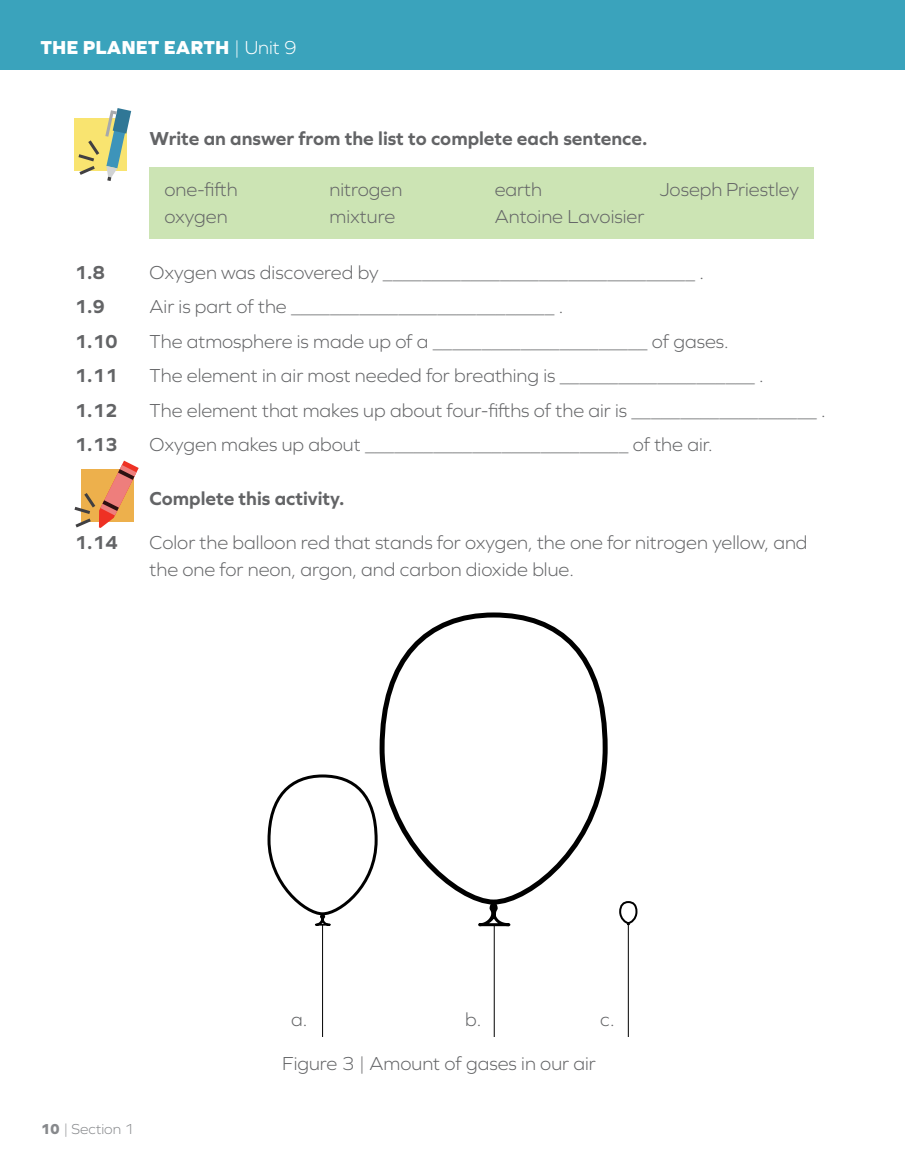
<style>
.page{position:relative;width:905px;height:1175px;background:#fff}
.page>*{position:absolute;margin:0;border:0;box-sizing:border-box;transform-origin:0 0}
.t1{font:300 19.5px/27px "Graphie";color:#636466}
.t2{font:700 19.5px "Graphie";color:#636466}
.t3{font:800 19.5px "Graphie";color:#fff}
.t4{font:300 15px "Graphie";color:#87898c}
.s1{font-weight:300}
.s2{font-weight:800}
</style>
<div class="page">
<div style="left:74px;top:118px;width:53px;height:53px;background:#f9e470"></div>
<svg style="left:105px;top:108px;width:26px;height:73px"></svg>
<svg style="left:78px;top:140px;width:21px;height:35px"></svg>
<div style="left:149px;top:167px;width:665px;height:71px;background:#cce4b4"></div>
<svg style="left:74px;top:460px;width:65px;height:68px"></svg>
<svg style="left:379px;top:612px;width:229px;height:290px"></svg>
<svg style="left:478px;top:901px;width:32px;height:25px"></svg>
<svg style="left:267px;top:774px;width:111px;height:151px"></svg>
<div style="left:619px;top:901px;width:18px;height:23px;border:2px solid #000;border-radius:50%"></div>
<hr style="left:493px;top:924px;width:1px;height:112px;background:#000">
<hr style="left:322px;top:924px;width:1px;height:112px;background:#000">
<hr style="left:627px;top:925px;width:1px;height:111px;background:#000">
<div style="left:0;top:0;width:904px;height:69px;background:#3aa3bc"></div>
<p class="t3" style="left:40px;top:36px;width:258px">THE PLANET EARTH <span class="s1">| Unit 9</span></p>
<p class="t2" style="left:149px;top:127px;width:499px">Write an answer from the list to complete each sentence.</p>
<p class="t1" style="left:164px;top:176px;width:75px">one-fifth</p>
<p class="t1" style="left:329px;top:176px;width:74px">nitrogen</p>
<p class="t1" style="left:494px;top:176px;width:49px">earth</p>
<p class="t1" style="left:659px;top:176px;width:141px">Joseph Priestley</p>
<p class="t1" style="left:164px;top:203px;width:65px">oxygen</p>
<p class="t1" style="left:329px;top:203px;width:67px">mixture</p>
<p class="t1" style="left:494px;top:203px;width:151px">Antoine Lavoisier</p>
<p class="t2" style="left:74px;top:261px;width:32px">1.8</p>
<p class="t1" style="left:149px;top:258px;width:556px">Oxygen was discovered by ________________________________ .</p>
<p class="t2" style="left:74px;top:295px;width:32px">1.9</p>
<p class="t1" style="left:149px;top:293px;width:415px">Air is part of the ___________________________ .</p>
<p class="t2" style="left:74px;top:330px;width:45px">1.10</p>
<p class="t1" style="left:149px;top:327px;width:580px">The atmosphere is made up of a ______________________ of gases.</p>
<p class="t2" style="left:74px;top:364px;width:45px">1.11</p>
<p class="t1" style="left:149px;top:362px;width:615px">The element in air most needed for breathing is ____________________ .</p>
<p class="t2" style="left:74px;top:399px;width:45px">1.12</p>
<p class="t1" style="left:149px;top:396px;width:677px">The element that makes up about four-fifths of the air is ___________________ .</p>
<p class="t2" style="left:74px;top:433px;width:45px">1.13</p>
<p class="t1" style="left:149px;top:431px;width:564px">Oxygen makes up about ___________________________ of the air.</p>
<p class="t2" style="left:149px;top:487px;width:196px">Complete this activity.</p>
<p class="t2" style="left:74px;top:531px;width:45px">1.14</p>
<p class="t1" style="left:149px;top:528px;width:659px">Color the balloon red that stands for oxygen, the one for nitrogen yellow, and the one for neon, argon, and carbon dioxide blue.</p>
<p class="t4" style="left:40px;top:1120px;width:95px"><span class="s2">10</span> | Section 1</p>
<p class="t1" style="left:291px;top:1005px;width:18px">a.</p>
<p class="t1" style="left:465px;top:1005px;width:18px">b.</p>
<p class="t1" style="left:600px;top:1005px;width:16px">c.</p>
<p class="t1" style="left:282px;top:1049px;width:315px">Figure 3 | Amount of gases in our air</p>
</div>
